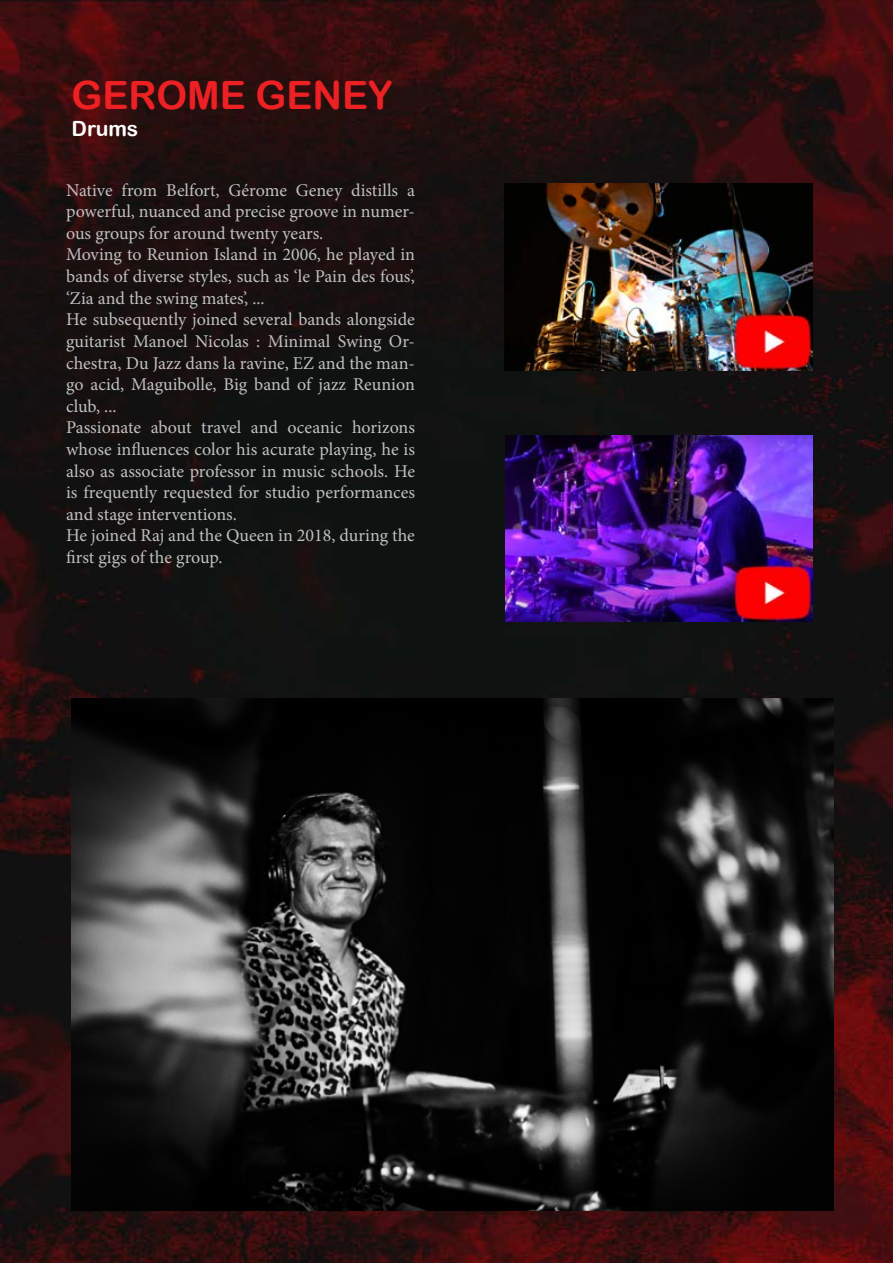
<style>
.page{position:relative;width:893px;height:1263px;background:#fff}
.page>*{position:absolute;margin:0;border:0;box-sizing:border-box;transform-origin:0 0}
.t1{font:39px "Arial Rounded MT Bold";color:#ed2124}
.t2{font:21px "Arial Rounded MT Bold";color:#fff}
.t3{font:18px/21.6px "Minion Pro";letter-spacing:-.005em;color:#c0c0c0}
</style>
<div class="page">
<img style="left:0;top:0;width:893px;height:1262px">
<img style="left:71px;top:699px;width:762px;height:511px">
<img style="left:505px;top:183px;width:308px;height:187px">
<img style="left:505px;top:435px;width:308px;height:187px">
<h1 class="t1" style="left:71px;top:72px;width:323px">GEROME GENEY</h1>
<p class="t2" style="left:71px;top:116px;width:68px">Drums</p>
<p class="t3" style="left:66px;top:179px;width:350px">Native from Belfort, Gérome Geney distills a powerful, nuanced and precise groove in numer&shy;ous groups for around twenty years.<br>Moving to Reunion Island in 2006, he played in bands of diverse styles, such as ‘le Pain des fous’, ‘Zia and the swing mates’, ...<br>He subsequently joined several bands alongside guitarist Manoel Nicolas : Minimal Swing Or&shy;chestra, Du Jazz dans la ravine, EZ and the man&shy;go acid, Maguibolle, Big band of jazz Reunion club, ...<br>Passionate about travel and oceanic horizons whose influences color his acurate playing, he is also as associate professor in music schools. He is frequently requested for studio performances and stage interventions.<br>He joined Raj and the Queen in 2018, during the first gigs of the group.</p>
</div>
